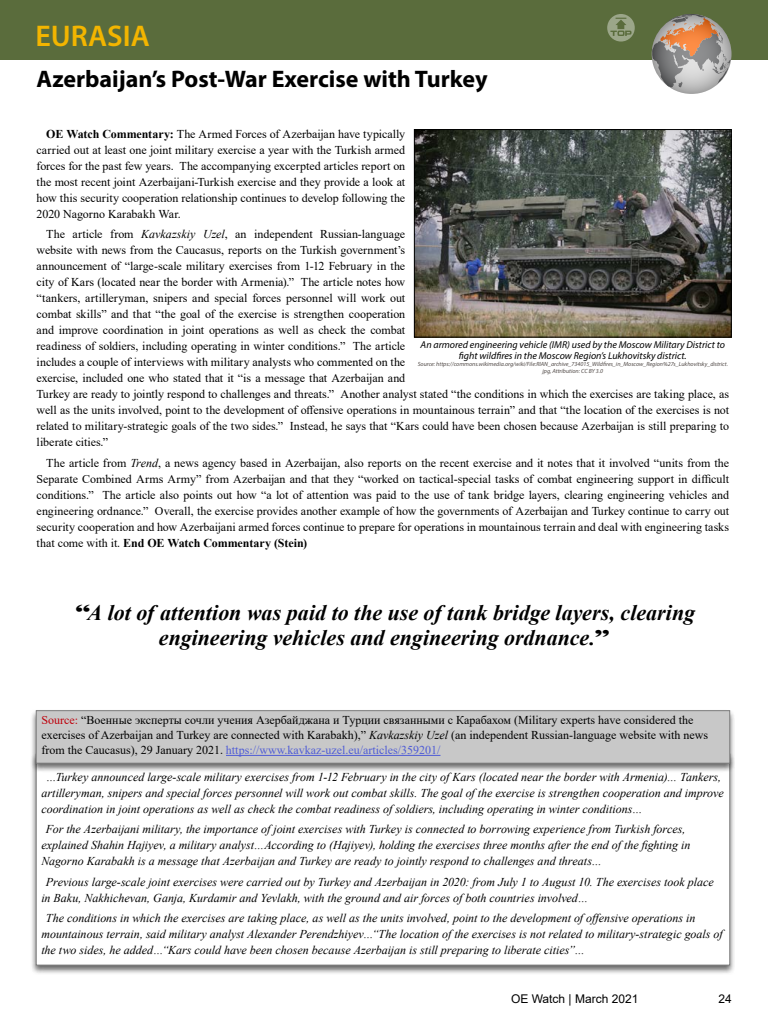
<style>
.page{position:relative;width:768px;height:1024px;background:#fff}
.page>*{position:absolute;margin:0;border:0;box-sizing:border-box;transform-origin:0 0}
.t1{font:600 30px "Myriad Pro";color:#f3b500}
.t2{font:700 24px "Myriad Pro";color:#000}
.t3{font:italic 700 22px/25px "Times New Roman";color:#000;text-align:center}
.t4{font:12px/16px "Times New Roman";color:#000;text-align:justify}
.t5{font:italic 12px/16px "Times New Roman";color:#000}
.t6{font:12px "Arial";color:#000}
.t7{font:italic 10px/11px "Myriad Pro";color:#000;text-align:center}
.t8{font:italic 6px/7px "Myriad Pro";color:#524b48;text-align:center}
.s1{font-weight:700}
.s2{font-style:italic}
.s3{font-family:"Latin Wide";font-weight:400;font-style:normal}
.s4{color:#be000b}
.s5{color:#4f5cd6}
</style>
<div class="page">
<div style="left:0;top:0;width:768px;height:60px;background:#5a6c3c"></div>
<svg style="left:607px;top:14px;width:28px;height:28px"></svg>
<div style="left:30px;top:752px;width:705px;height:223px;background:#000;opacity:.6"></div>
<div style="left:36px;top:754px;width:694px;height:211px;background:#fff"></div>
<div style="left:30px;top:709px;width:705px;height:64px;background:#000;opacity:.6"></div>
<div style="left:36px;top:711px;width:694px;height:52px;background:#c8c8c8"></div>
<hr style="left:226px;top:755px;width:214px;height:1px;background:#4f5cd6">
<div style="left:36px;top:710px;width:694px;height:53px;border:1px solid #808080"></div>
<img style="left:416px;top:131px;width:313px;height:204px">
<div style="left:414px;top:129px;width:317px;height:208px;border:1px solid #000"></div>
<svg style="left:652px;top:14px;width:59px;height:73px"></svg>
<svg style="left:652px;top:14px;width:80px;height:80px;background:#ad9a8f"></svg>
<h1 class="t1" style="left:36px;top:17px;width:116px">EURASIA</h1>
<h2 class="t2" style="left:37px;top:63px;width:452px">Azerbaijan’s Post-War Exercise with Turkey</h2>
<p class="t4" style="left:37px;top:125px;width:370px;text-indent:10px"><span class="s1">OE Watch Commentary:</span> The Armed Forces of Azerbaijan have typically carried out at least one joint military exercise a year with the Turkish armed forces for the past few years. The accompanying excerpted articles report on the most recent joint Azerbaijani-Turkish exercise and they provide a look at how this security cooperation relationship continues to develop following the 2020 Nagorno Karabakh War.</p>
<p class="t4" style="left:37px;top:226px;width:694px;text-align:left;text-indent:10px">The article from <span class="s2">Kavkazskiy Uzel</span>, an independent Russian-language<br>website with news from the Caucasus, reports on the Turkish government’s<br>announcement of “large-scale military exercises from 1-12 February in the<br>city of Kars (located near the border with Armenia).” The article notes how<br>“tankers, artilleryman, snipers and special forces personnel will work out<br>combat skills” and that “the goal of the exercise is strengthen cooperation<br>and improve coordination in joint operations as well as check the combat<br>readiness of soldiers, including operating in winter conditions.” The article<br>includes a couple of interviews with military analysts who commented on the<br>exercise, included one who stated that it “is a message that Azerbaijan and<br>Turkey are ready to jointly respond to challenges and threats.” Another analyst stated “the conditions in which the exercises are taking place, as well as the units involved, point to the development of offensive operations in mountainous terrain” and that “the location of the exercises is not related to military-strategic goals of the two sides.” Instead, he says that “Kars could have been chosen because Azerbaijan is still preparing to liberate cities.”</p>
<p class="t4" style="left:37px;top:454px;width:694px;text-indent:10px">The article from <span class="s2">Trend</span>, a news agency based in Azerbaijan, also reports on the recent exercise and it notes that it involved “units from the Separate Combined Arms Army” from Azerbaijan and that they “worked on tactical-special tasks of combat engineering support in difficult conditions.” The article also points out how “a lot of attention was paid to the use of tank bridge layers, clearing engineering vehicles and engineering ordnance.” Overall, the exercise provides another example of how the governments of Azerbaijan and Turkey continue to carry out security cooperation and how Azerbaijani armed forces continue to prepare for operations in mountainous terrain and deal with engineering tasks that come with it. <span class="s1">End OE Watch Commentary (Stein)</span></p>
<p class="t7" style="left:421px;top:339px;width:306px">An armored engineering vehicle (IMR) used by the Moscow Military District to fight wildfires in the Moscow Region’s Lukhovitsky district.</p>
<p class="t8" style="left:418px;top:360px;width:312px">Source: https://commons.wikimedia.org/wiki/File:RIAN_archive_734015_Wildfires_in_Moscow_Region%27s_Lukhovitsky_district. jpg, Attribution: CC BY 3.0</p>
<h3 class="t3" style="left:74px;top:600px;width:622px"><span class="s3">“</span>A lot of attention was paid to the use of tank bridge layers, clearing engineering vehicles and engineering ordnance.<span class="s3">”</span></h3>
<p class="t4" style="left:41px;top:712px;width:668px;line-height:15px;text-align:left"><span class="s4">Source:</span> “Военные эксперты сочли учения Азербайджана и Турции связанными с Карабахом (Military experts have considered the exercises of Azerbaijan and Turkey are connected with Karabakh),” <span class="s2">Kavkazskiy Uzel</span> (an independent Russian-language website with news from the Caucasus), 29 January 2021. <span class="s5">https://www.kavkaz-uzel.eu/articles/359201/</span></p>
<p class="t5" style="left:41px;top:768px;width:684px;text-indent:4px">…Turkey announced large-scale military exercises from 1-12 February in the city of Kars (located near the border with Armenia)… Tankers, artilleryman, snipers and special forces personnel will work out combat skills. The goal of the exercise is strengthen cooperation and improve coordination in joint operations as well as check the combat readiness of soldiers, including operating in winter conditions…</p>
<p class="t5" style="left:41px;top:821px;width:651px;text-indent:4px">For the Azerbaijani military, the importance of joint exercises with Turkey is connected to borrowing experience from Turkish forces, explained Shahin Hajiyev, a military analyst…According to (Hajiyev), holding the exercises three months after the end of the fighting in<br>Nagorno Karabakh is a message that Azerbaijan and Turkey are ready to jointly respond to challenges and threats…</p>
<p class="t5" style="left:41px;top:873px;width:674px;text-indent:4px">Previous large-scale joint exercises were carried out by Turkey and Azerbaijan in 2020: from July 1 to August 10. The exercises took place in Baku, Nakhichevan, Ganja, Kurdamir and Yevlakh, with the ground and air forces of both countries involved…</p>
<p class="t5" style="left:41px;top:910px;width:683px;text-indent:4px">The conditions in which the exercises are taking place, as well as the units involved, point to the development of offensive operations in mountainous terrain, said military analyst Alexander Perendzhiyev…“The location of the exercises is not related to military-strategic goals of the two sides, he added…“Kars could have been chosen because Azerbaijan is still preparing to liberate cities”…</p>
<p class="t6" style="left:511px;top:990px;width:129px">OE Watch | March 2021</p>
<p class="t6" style="left:719px;top:990px;width:15px">24</p>
</div>
